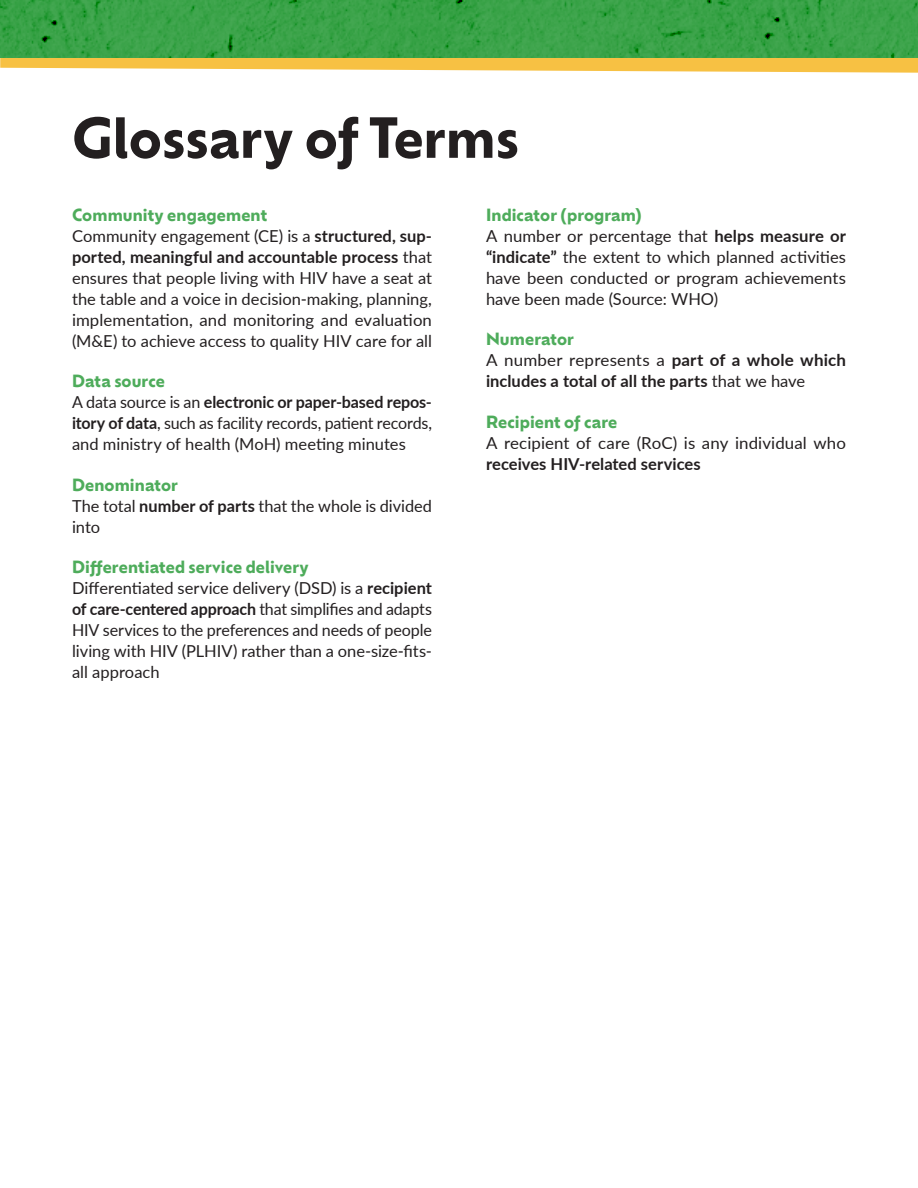
<style>
.page{position:relative;width:918px;height:1188px;background:#fff}
.page>*{position:absolute;margin:0;border:0;box-sizing:border-box;transform-origin:0 0}
.t1{font:700 54px "Ofelia Display";color:#231f20}
.text{font:16.5px/21px "Lato";color:#231f20;text-align:justify}
.glossary{font:700 16.5px "Ofelia Display";letter-spacing:.005em;color:#4eac5b}
.text-2{font:700 16.5px/21px "Lato";letter-spacing:.005em;color:#231f20}
.s1{font-weight:700}
.s2{font-weight:400}
</style>
<div class="page">
<svg style="left:0;top:58px;width:918px;height:15px;fill:#f7c143"></svg>
<img style="left:0;top:0;width:918px;height:58px">
<p class="t1" style="left:72px;top:99px;width:449px">Glossary of Terms</p>
<p class="glossary" style="left:72px;top:203px;width:197px">Community engagement</p>
<p class="text" style="left:72px;top:224px;width:362px">Community engagement (CE) is a <span class="s1">structured, sup&shy;ported, meaningful and accountable process</span> that ensures that people living with HIV have a seat at the table and a voice in decision-making, planning, implementation, and monitoring and evaluation (M&amp;E) to achieve access to quality HIV care for all</p>
<p class="glossary" style="left:72px;top:369px;width:94px">Data source</p>
<p class="text" style="left:72px;top:391px;width:362px">A data source is an <span class="s1">electronic or paper-based repos&shy;itory of data</span>, such as facility records, patient records, and ministry of health (MoH) meeting minutes</p>
<p class="glossary" style="left:72px;top:473px;width:107px">Denominator</p>
<p class="text" style="left:72px;top:494px;width:361px">The total <span class="s1">number of parts</span> that the whole is divided into</p>
<p class="glossary" style="left:72px;top:555px;width:238px">Differentiated service delivery</p>
<p class="text" style="left:72px;top:577px;width:362px">Differentiated service delivery (DSD) is a <span class="s1">recipient of care-centered approach</span> that simplifies and adapts HIV services to the preferences and needs of people living with HIV (PLHIV) rather than a one-size-fits&shy;all approach</p>
<p class="glossary" style="left:486px;top:203px;width:157px">Indicator (program)</p>
<p class="text" style="left:486px;top:224px;width:362px">A number or percentage that <span class="s1">helps measure or “indicate”</span> the extent to which planned activities have been conducted or program achievements have been made (Source: WHO)</p>
<p class="glossary" style="left:486px;top:327px;width:90px">Numerator</p>
<p class="text-2" style="left:486px;top:349px;width:362px"><span class="s2">A number represents a</span> part of a whole which includes a total of all the parts <span class="s2">that we have</span></p>
<p class="glossary" style="left:486px;top:410px;width:133px">Recipient of care</p>
<p class="text" style="left:486px;top:431px;width:362px">A recipient of care (RoC) is any individual who <span class="s1">receives HIV-related services</span></p>
</div>
